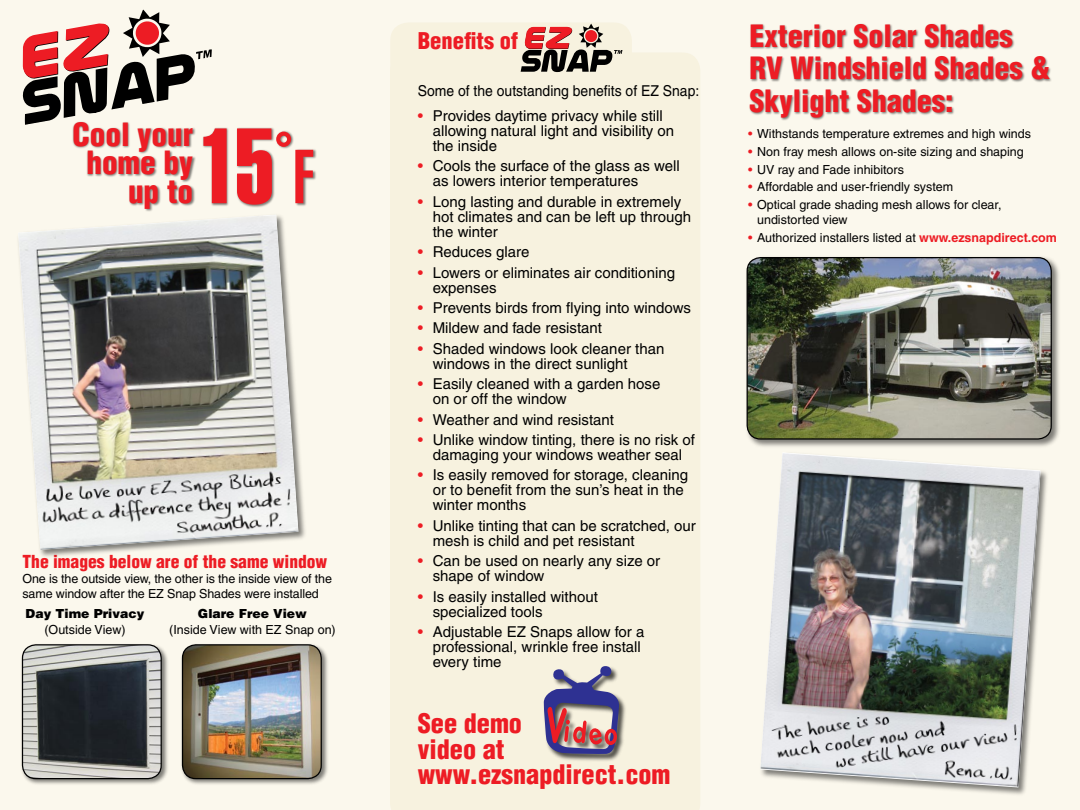
<style>
.page{position:relative;width:1080px;height:810px;background:#fbf8ed}
.page>*{position:absolute;margin:0;border:0;box-sizing:border-box;transform-origin:0 0}
.t1{font:105px "Helvetica Extra Compressed";color:#ed1c24}
.t2{font:900 condensed 31.25px/28.8px "Helvetica";color:#ed1c24;text-align:right}
.t3{font:900 condensed 30px/32.5px "Helvetica";color:#ed1c24}
.t4{font:900 condensed 26.25px/25.4px "Helvetica";color:#ed1c24}
.t5{font:900 condensed 22.5px "Helvetica";color:#ed1c24}
.t6{font:900 condensed 17.5px "Helvetica";color:#ed1c24}
.t7{font:15px/15px "Helvetica";color:#000}
.t8{font:15px "Helvetica";color:#000;scale:.93 1}
.t9{font:12.5px/15px "Helvetica";color:#000}
.t10{font:900 12.5px "Helvetica";color:#000}
.s1{font-family:"Helvetica";font-weight:900;font-stretch:extra-condensed;font-size:90px}
.s2{font-family:"Helvetica";font-weight:900;font-stretch:extra-condensed;font-size:75px}
.s3{color:#ed1c24}
.s4{font-weight:700;color:#ed1c24}
</style>
<div class="page">
<div style="left:390px;top:53px;width:310px;height:757px;background:#f7f2df"></div>
<svg style="left:22px;top:9px;width:190px;height:116px"></svg>
<div style="left:390px;top:22px;width:242px;height:59px;background:#f7f2df;border-radius:18px"></div>
<div style="left:20px;top:642px;width:149px;height:145px;background:#000;opacity:.5"></div>
<img style="left:22px;top:645px;width:139px;height:134px;border-radius:14px">
<div style="left:22px;top:644px;width:140px;height:135px;border:1px solid #000;border-radius:14px"></div>
<div style="left:180px;top:642px;width:149px;height:145px;background:#000;opacity:.5"></div>
<img style="left:182px;top:645px;width:139px;height:134px;border-radius:13px">
<div style="left:182px;top:644px;width:140px;height:135px;border:1px solid #000;border-radius:13px"></div>
<div style="left:744px;top:255px;width:317px;height:194px;background:#000;opacity:.5"></div>
<img style="left:747px;top:258px;width:304px;height:181px;border-radius:13px">
<div style="left:747px;top:257px;width:305px;height:183px;border:1px solid #000;border-radius:13px"></div>
<div style="left:543px;top:665px;width:85px;height:97px;background:#000;opacity:.7"></div>
<svg style="left:544px;top:665px;width:76px;height:89px"></svg>
<div style="left:16px;top:212px;width:291px;height:347px;background:#000;opacity:.5"></div>
<img style="left:18px;top:215px;width:280px;height:335px">
<div style="left:72px;top:120px;width:124px;height:92px;background:#000;opacity:.5"></div>
<div style="left:201px;top:127px;width:116px;height:81px;background:#000;opacity:.5"></div>
<div style="left:748px;top:22px;width:305px;height:99px;background:#000;opacity:.5"></div>
<div style="left:758px;top:450px;width:292px;height:347px;background:#000;opacity:.5"></div>
<img style="left:760px;top:453px;width:281px;height:334px">
<svg style="left:521px;top:24px;width:102px;height:48px"></svg>
<h2 class="t2" style="left:72px;top:119px;width:122px">Cool your home by up to</h2>
<h1 class="t1" style="left:199px;top:103px;width:116px">15<span class="s1">˚</span><span class="s2">F</span></h1>
<p class="t6" style="left:22px;top:551px;width:306px">The images below are of the same window</p>
<p class="t9" style="left:22px;top:571px;width:311px">One is the outside view, the other is the inside view of the same window after the EZ Snap Shades were installed</p>
<p class="t10" style="left:26px;top:606px;width:120px">Day Time Privacy</p>
<p class="t10" style="left:198px;top:606px;width:111px">Glare Free View</p>
<p class="t9" style="left:44px;top:622px;width:83px">(Outside View)</p>
<p class="t9" style="left:169px;top:622px;width:168px">(Inside View with EZ Snap on)</p>
<h3 class="t5" style="left:418px;top:26px;width:102px">Benefits of</h3>
<p class="t8" style="left:418px;top:82px;width:304px">Some of the outstanding benefits of EZ Snap:</p>
<p class="t7" style="left:433px;top:108px;width:243px;text-indent:-15px"><span class="s3">•</span> Provides daytime privacy while still allowing natural light and visibility on the inside</p>
<p class="t7" style="left:433px;top:159px;width:249px;text-indent:-15px"><span class="s3">•</span> Cools the surface of the glass as well as lowers interior temperatures</p>
<p class="t7" style="left:433px;top:194px;width:260px;text-indent:-15px"><span class="s3">•</span> Long lasting and durable in extremely hot climates and can be left up through the winter</p>
<p class="t7" style="left:418px;top:244px;width:113px"><span class="s3">•</span> Reduces glare</p>
<p class="t7" style="left:433px;top:265px;width:244px;text-indent:-15px"><span class="s3">•</span> Lowers or eliminates air conditioning expenses</p>
<p class="t7" style="left:418px;top:300px;width:275px"><span class="s3">•</span> Prevents birds from flying into windows</p>
<p class="t7" style="left:418px;top:321px;width:186px"><span class="s3">•</span> Mildew and fade resistant</p>
<p class="t7" style="left:433px;top:341px;width:233px;text-indent:-15px"><span class="s3">•</span> Shaded windows look cleaner than windows in the direct sunlight</p>
<p class="t7" style="left:433px;top:376px;width:229px;text-indent:-15px"><span class="s3">•</span> Easily cleaned with a garden hose on or off the window</p>
<p class="t7" style="left:418px;top:412px;width:198px"><span class="s3">•</span> Weather and wind resistant</p>
<p class="t7" style="left:418px;top:432px;width:279px;text-align:center"><span class="s3">•</span> Unlike window tinting, there is no risk of damaging your windows weather seal</p>
<p class="t7" style="left:433px;top:468px;width:257px;text-indent:-15px"><span class="s3">•</span> Is easily removed for storage, cleaning or to benefit from the sun’s heat in the winter months</p>
<p class="t7" style="left:433px;top:518px;width:265px;text-indent:-15px"><span class="s3">•</span> Unlike tinting that can be scratched, our mesh is child and pet resistant</p>
<p class="t7" style="left:433px;top:553px;width:229px;text-indent:-15px"><span class="s3">•</span> Can be used on nearly any size or shape of window</p>
<p class="t7" style="left:433px;top:589px;width:167px;text-indent:-15px"><span class="s3">•</span> Is easily installed without specialized tools</p>
<p class="t7" style="left:433px;top:624px;width:213px;text-indent:-15px"><span class="s3">•</span> Adjustable EZ Snaps allow for a professional, wrinkle free install every time</p>
<h3 class="t4" style="left:418px;top:711px;width:254px">See demo<br>video at www.ezsnapdirect.com</h3>
<h3 class="t3" style="left:749px;top:19px;width:302px">Exterior Solar Shades<br>RV Windshield Shades &amp;<br>Skylight Shades:</h3>
<p class="t9" style="left:748px;top:126px;width:284px"><span class="s3">•</span> Withstands temperature extremes and high winds</p>
<p class="t9" style="left:748px;top:144px;width:277px"><span class="s3">•</span> Non fray mesh allows on-site sizing and shaping</p>
<p class="t9" style="left:748px;top:162px;width:157px"><span class="s3">•</span> UV ray and Fade inhibitors</p>
<p class="t9" style="left:748px;top:179px;width:207px"><span class="s3">•</span> Affordable and user-friendly system</p>
<p class="t9" style="left:757px;top:197px;width:246px;text-indent:-9px"><span class="s3">•</span> Optical grade shading mesh allows for clear, undistorted view</p>
<p class="t9" style="left:748px;top:230px;width:310px"><span class="s3">•</span> Authorized installers listed at <span class="s4">www.ezsnapdirect.com</span></p>
</div>
